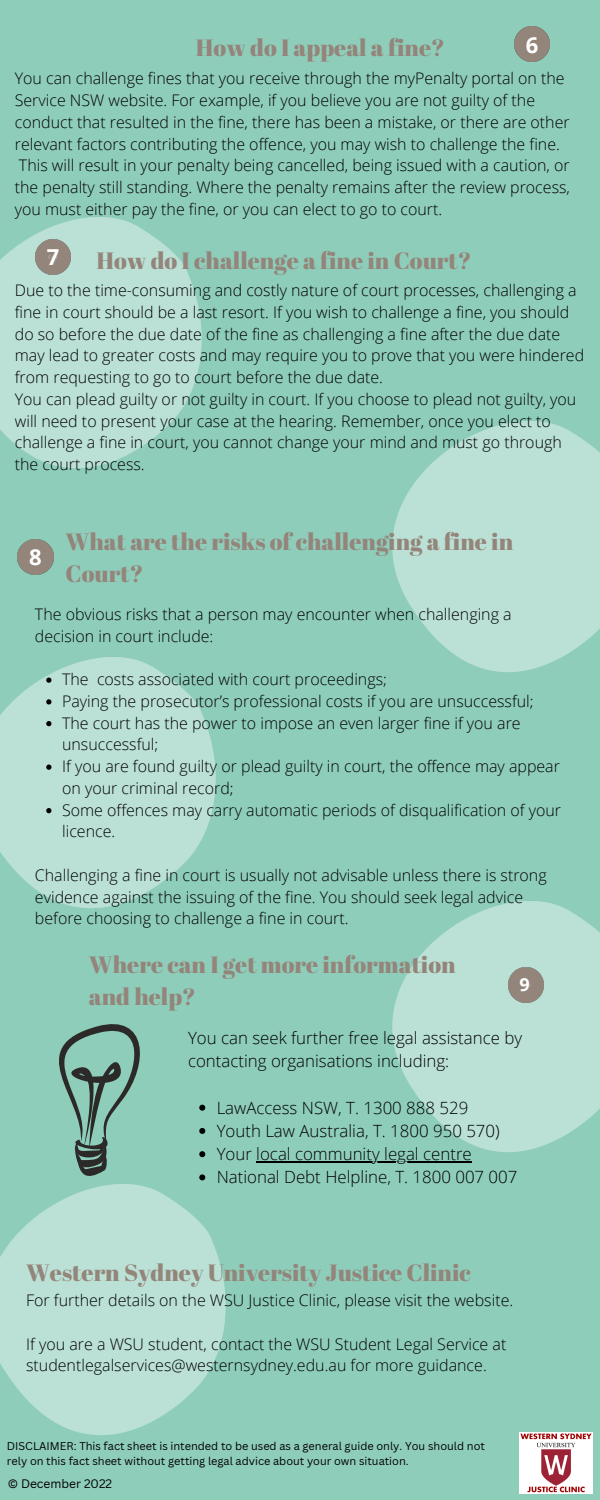
<style>
.page{position:relative;width:600px;height:1500px;background:#8fcdbb}
.page>*{position:absolute;margin:0;border:0;box-sizing:border-box;transform-origin:0 0}
.t1{font:23.5px/32.2px "Abril Fatface";color:#94857b}
.t2{font:700 22px "Open Sans";color:#fff}
.t3{font:700 18px "Open Sans";color:#fff}
.t4{font:300 16.9px/23.2px "Open Sans";color:#000}
.t5{font:300 16px/21.8px "Open Sans";color:#000}
.t6{font:12px "Canva Sans";color:#000}
.t7{font:11px/15px "Canva Sans";color:#000}
</style>
<div class="page">
<img style="left:0;top:217px;width:202px;height:251px">
<img style="left:392px;top:421px;width:208px;height:251px">
<img style="left:0;top:657px;width:216px;height:251px">
<img style="left:339px;top:901px;width:261px;height:261px">
<img style="left:0;top:1153px;width:226px;height:282px">
<svg style="left:199px;top:1105px;width:6px;height:6px"></svg>
<svg style="left:199px;top:1128px;width:6px;height:6px"></svg>
<svg style="left:199px;top:1151px;width:6px;height:6px"></svg>
<hr style="left:256px;top:1162px;width:216px;height:1px;background:#000">
<svg style="left:199px;top:1174px;width:6px;height:6px"></svg>
<img style="left:508px;top:967px;width:35px;height:35px">
<svg style="left:46px;top:678px;width:5px;height:5px"></svg>
<svg style="left:46px;top:699px;width:5px;height:6px"></svg>
<svg style="left:46px;top:721px;width:5px;height:5px"></svg>
<svg style="left:46px;top:765px;width:5px;height:5px"></svg>
<svg style="left:46px;top:808px;width:5px;height:5px"></svg>
<img style="left:520px;top:1432px;width:72px;height:62px">
<img style="left:36px;top:239px;width:35px;height:35px">
<img style="left:18px;top:539px;width:35px;height:35px">
<img style="left:515px;top:26px;width:35px;height:36px">
<svg style="left:19px;top:1024px;width:131px;height:158px"></svg>
<h1 class="t1" style="left:196px;top:31px;width:250px">How do I appeal a fine?</h1>
<h2 class="t2" style="left:526px;top:29px;width:14px">6</h2>
<p class="t5" style="left:15px;top:67px;width:557px">You can challenge fines that you receive through the myPenalty portal on the Service NSW website. For example, if you believe you are not guilty of the conduct that resulted in the fine, there has been a mistake, or there are other relevant factors contributing the offence, you may wish to challenge the fine.<br>This will result in your penalty being cancelled, being issued with a caution, or the penalty still standing. Where the penalty remains after the review process, you must either pay the fine, or you can elect to go to court.</p>
<h2 class="t2" style="left:47px;top:241px;width:14px">7</h2>
<h1 class="t1" style="left:97px;top:243px;width:376px">How do I challenge a fine in Court?</h1>
<p class="t5" style="left:15px;top:279px;width:571px">Due to the time-consuming and costly nature of court processes, challenging a fine in court should be a last resort. If you wish to challenge a fine, you should do so before the due date of the fine as challenging a fine after the due date may lead to greater costs and may require you to prove that you were hindered from requesting to go to court before the due date.<br>You can plead guilty or not guilty in court. If you choose to plead not guilty, you will need to present your case at the hearing. Remember, once you elect to challenge a fine in court, you cannot change your mind and must go through the court process.</p>
<h2 class="t2" style="left:29px;top:541px;width:14px">8</h2>
<h1 class="t1" style="left:66px;top:525px;width:449px">What are the risks of challenging a fine in<br>Court?</h1>
<p class="t5" style="left:35px;top:603px;width:478px">The obvious risks that a person may encounter when challenging a decision in court include:</p>
<p class="t5" style="left:62px;top:668px;width:500px">The costs associated with court proceedings;<br>Paying the prosecutor’s professional costs if you are unsuccessful; The court has the power to impose an even larger fine if you are unsuccessful;<br>If you are found guilty or plead guilty in court, the offence may appear on your criminal record;<br>Some offences may carry automatic periods of disqualification of your licence.</p>
<p class="t5" style="left:35px;top:864px;width:513px">Challenging a fine in court is usually not advisable unless there is strong evidence against the issuing of the fine. You should seek legal advice before choosing to challenge a fine in court.</p>
<h1 class="t1" style="left:89px;top:948px;width:368px">Where can I get more information and help?</h1>
<p class="t3" style="left:520px;top:972px;width:12px">9</p>
<p class="t4" style="left:188px;top:1026px;width:336px">You can seek further free legal assistance by contacting organisations including:</p>
<p class="t4" style="left:217px;top:1096px;width:302px">LawAccess NSW, T. 1300 888 529<br>Youth Law Australia, T. 1800 950 570)<br>Your local community legal centre National Debt Helpline, T. 1800 007 007</p>
<h1 class="t1" style="left:26px;top:1256px;width:446px">Western Sydney University Justice Clinic</h1>
<p class="t5" style="left:26px;top:1289px;width:489px">For further details on the WSU Justice Clinic, please visit the website.</p>
<p class="t5" style="left:26px;top:1333px;width:482px">If you are a WSU student, contact the WSU Student Legal Service at studentlegalservices@westernsydney.edu.au for more guidance.</p>
<p class="t7" style="left:7px;top:1438px;width:480px">DISCLAIMER: This fact sheet is intended to be used as a general guide only. You should not rely on this fact sheet without getting legal advice about your own situation.</p>
<p class="t6" style="left:8px;top:1475px;width:106px">© December 2022</p>
</div>
